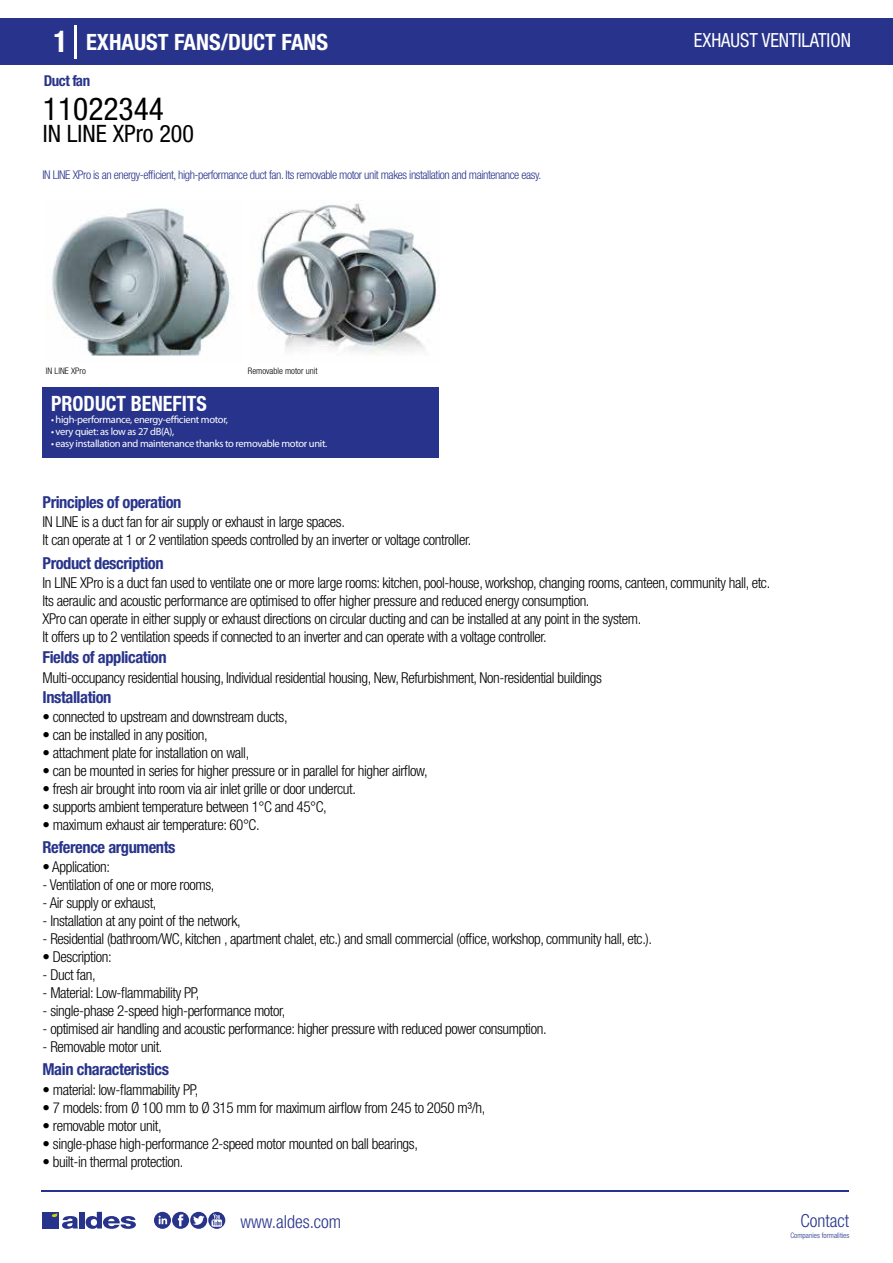
<style>
.page{position:relative;width:893px;height:1263px;background:#fff}
.page>*{position:absolute;margin:0;border:0;box-sizing:border-box;transform-origin:0 0}
.t1{font:condensed 31.5px "Helvetica Neue LT Std";color:#000}
.t2{font:condensed 24px "Helvetica Neue LT Std";color:#000}
.t3{font:700 condensed 22.5px "Helvetica Neue LT Std";color:#fff}
.t4{font:700 condensed 21px "Helvetica Neue";color:#fff;scale:.95 1}
.t5{font:condensed 19.5px "Helvetica Neue LT Std";color:#fff;scale:.95 1}
.t6{font:300 condensed 18px "Helvetica Neue";color:#28348b}
.t7{font:700 condensed 16.5px "Helvetica Neue LT Std";letter-spacing:-.025em;color:#28348b}
.t8{font:300 condensed 15px/18px "Helvetica Neue LT Std";letter-spacing:-.025em;color:#000}
.t9{font:700 condensed 15px "Helvetica Neue LT Std";letter-spacing:-.035em;color:#28348b}
.t10{font:300 condensed 12px "Helvetica Neue LT Std";letter-spacing:-.035em;color:#28348b}
.t11{font:10.5px "Myriad Pro";letter-spacing:-.03em;color:#fff}
.t12{font:300 condensed 9px "Helvetica Neue";color:#000}
.t13{font:300 condensed 7.5px "Helvetica Neue";color:#28348b}
.s1{font-size:30px}
</style>
<div class="page">
<div style="left:0;top:18px;width:893px;height:46px;background:#28348b"></div>
<div style="left:43px;top:387px;width:396px;height:70px;background:#28348b"></div>
<hr style="left:74px;top:25px;width:2px;height:33px;background:#fff">
<svg style="left:52px;top:208px;width:180px;height:148px"></svg>
<img style="left:257px;top:200px;width:183px;height:155px">
<hr style="left:41px;top:1190px;width:808px;height:1px;background:#28348b">
<svg style="left:154px;top:1212px;width:71px;height:17px"></svg>
<div style="left:42px;top:1212px;width:17px;height:16px;background:#28348b"></div>
<div style="left:79px;top:1212px;width:5px;height:16px;background:#28348b"></div>
<svg style="left:86px;top:1212px;width:50px;height:17px"></svg>
<svg style="left:52px;top:1213px;width:26px;height:16px"></svg>
<h3 class="t3" style="left:54px;top:28px;width:276px"><span class="s1">1</span> EXHAUST FANS/DUCT FANS</h3>
<h3 class="t5" style="left:694px;top:29px;width:167px">EXHAUST VENTILATION</h3>
<p class="t9" style="left:44px;top:71px;width:48px">Duct fan</p>
<h1 class="t1" style="left:43px;top:91px;width:122px">11022344</h1>
<h2 class="t2" style="left:43px;top:120px;width:152px">IN LINE XPro 200</h2>
<p class="t10" style="left:43px;top:167px;width:500px">IN LINE XPro is an energy-efficient, high-performance duct fan. Its removable motor unit makes installation and maintenance easy.</p>
<p class="t12" style="left:46px;top:365px;width:41px">IN LINE XPro</p>
<p class="t12" style="left:248px;top:365px;width:71px">Removable motor unit</p>
<h3 class="t4" style="left:51px;top:391px;width:166px">PRODUCT BENEFITS</h3>
<p class="t11" style="left:51px;top:413px;width:179px">• high-performance, energy-efficient motor,</p>
<p class="t11" style="left:51px;top:425px;width:125px">• very quiet: as low as 27 dB(A),</p>
<p class="t11" style="left:51px;top:437px;width:278px">• easy installation and maintenance thanks to removable motor unit.</p>
<p class="t7" style="left:43px;top:492px;width:140px">Principles of operation</p>
<p class="t8" style="left:43px;top:513px;width:430px">IN LINE is a duct fan for air supply or exhaust in large spaces.<br>It can operate at 1 or 2 ventilation speeds controlled by an inverter or voltage controller.</p>
<p class="t8" style="left:43px;top:573px;width:729px">In LINE XPro is a duct fan used to ventilate one or more large rooms: kitchen, pool-house, workshop, changing rooms, canteen, community hall, etc.<br>Its aeraulic and acoustic performance are optimised to offer higher pressure and reduced energy consumption.<br>XPro can operate in either supply or exhaust directions on circular ducting and can be installed at any point in the system.<br>It offers up to 2 ventilation speeds if connected to an inverter and can operate with a voltage controller.</p>
<p class="t8" style="left:43px;top:668px;width:561px">Multi-occupancy residential housing, Individual residential housing, New, Refurbishment, Non-residential buildings</p>
<p class="t8" style="left:43px;top:708px;width:247px">• connected to upstream and downstream ducts,</p>
<p class="t8" style="left:43px;top:726px;width:167px">• can be installed in any position,</p>
<p class="t8" style="left:43px;top:744px;width:208px">• attachment plate for installation on wall,</p>
<p class="t8" style="left:43px;top:762px;width:387px">• can be mounted in series for higher pressure or in parallel for higher airflow,</p>
<p class="t8" style="left:43px;top:780px;width:315px">• fresh air brought into room via air inlet grille or door undercut.</p>
<p class="t8" style="left:43px;top:798px;width:286px">• supports ambient temperature between 1°C and 45°C,</p>
<p class="t8" style="left:43px;top:816px;width:219px">• maximum exhaust air temperature: 60°C.</p>
<p class="t7" style="left:43px;top:553px;width:123px">Product description</p>
<p class="t7" style="left:43px;top:647px;width:126px">Fields of application</p>
<p class="t7" style="left:43px;top:687px;width:70px">Installation</p>
<p class="t7" style="left:43px;top:837px;width:135px">Reference arguments</p>
<p class="t8" style="left:43px;top:858px;width:69px">• Application:</p>
<p class="t8" style="left:43px;top:876px;width:173px">- Ventilation of one or more rooms,</p>
<p class="t8" style="left:43px;top:894px;width:116px">- Air supply or exhaust,</p>
<p class="t8" style="left:43px;top:912px;width:200px">- Installation at any point of the network,</p>
<p class="t8" style="left:43px;top:930px;width:611px">- Residential (bathroom/WC, kitchen , apartment chalet, etc.) and small commercial (office, workshop, community hall, etc.).</p>
<p class="t8" style="left:43px;top:948px;width:71px">• Description:</p>
<p class="t8" style="left:43px;top:966px;width:55px">- Duct fan,</p>
<p class="t8" style="left:43px;top:984px;width:158px">- Material: Low-flammability PP,</p>
<p class="t8" style="left:43px;top:1002px;width:244px">- single-phase 2-speed high-performance motor,</p>
<p class="t8" style="left:43px;top:1020px;width:506px">- optimised air handling and acoustic performance: higher pressure with reduced power consumption.</p>
<p class="t8" style="left:43px;top:1038px;width:122px">- Removable motor unit.</p>
<p class="t7" style="left:43px;top:1059px;width:128px">Main characteristics</p>
<p class="t8" style="left:43px;top:1080px;width:157px">• material: low-flammability PP,</p>
<p class="t8" style="left:43px;top:1098px;width:444px">• 7 models: from Ø 100 mm to Ø 315 mm for maximum airflow from 245 to 2050 m³/h,</p>
<p class="t8" style="left:43px;top:1116px;width:121px">• removable motor unit,</p>
<p class="t8" style="left:43px;top:1134px;width:377px">• single-phase high-performance 2-speed motor mounted on ball bearings,</p>
<p class="t8" style="left:43px;top:1152px;width:142px">• built-in thermal protection.</p>
<p class="t6" style="left:240px;top:1211px;width:102px">www.aldes.com</p>
<p class="t6" style="left:800px;top:1211px;width:50px">Contact</p>
<p class="t13" style="left:790px;top:1230px;width:60px">Companies formalities</p>
</div>
